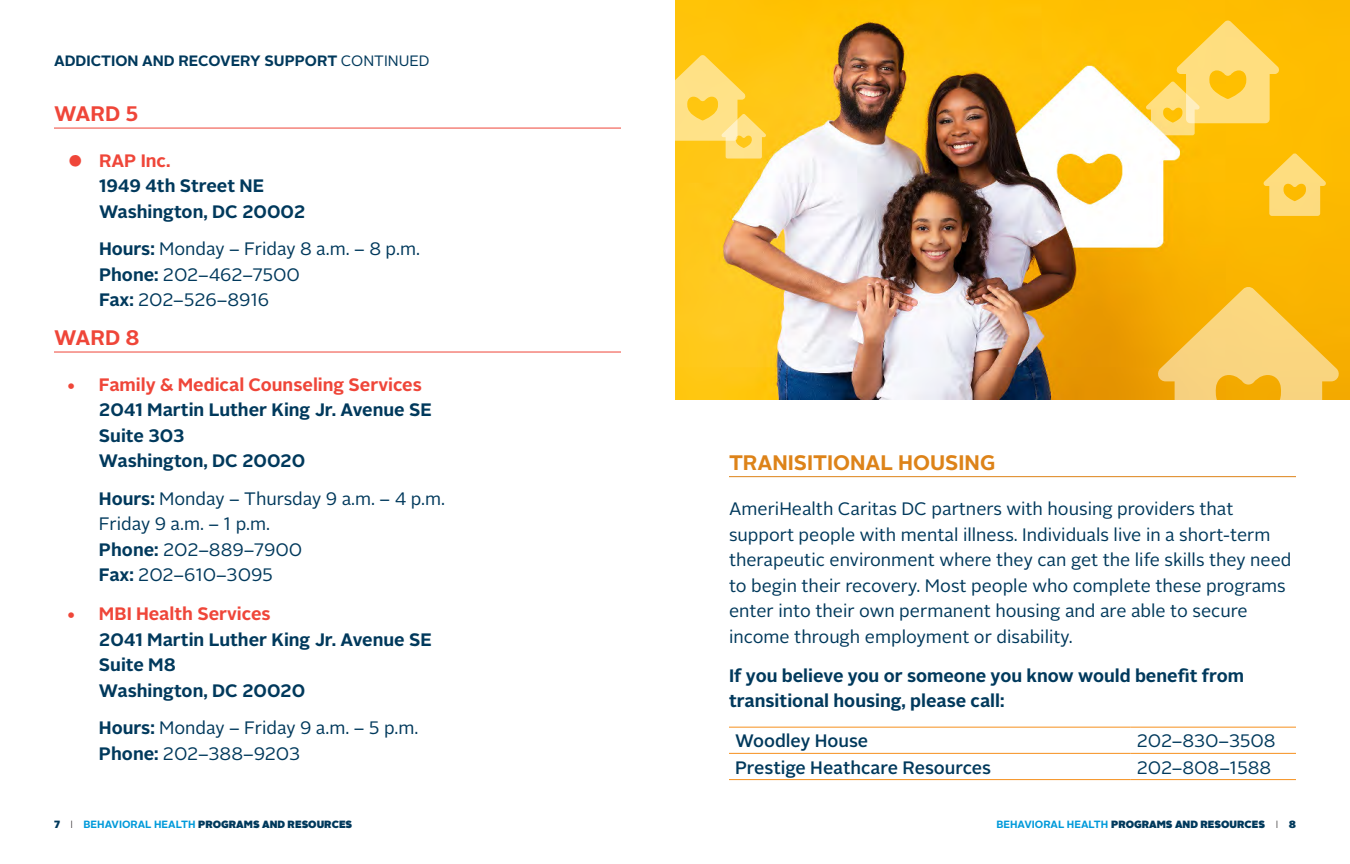
<style>
.page{position:relative;width:1350px;height:864px;background:#fff}
.page>*{position:absolute;margin:0;border:0;box-sizing:border-box;transform-origin:0 0}
.Header_1{font:700 21px "Alright Sans LP";color:#dd8319}
.Header_1-2{font:700 21px "Alright Sans LP";color:#ef4639}
.Body_Copy_2{font:18px/25.5px "Alright Sans LP";color:#00395c}
.Bullet_Level_1{font:700 18px/25.5px "Alright Sans LP";color:#00395c}
.Bullet_Level_1-2{font:18px/25.5px "Alright Sans LP";color:#00395c}
.Body_Copy_2-2{font:700 18px/25.5px "Alright Sans LP";color:#00395c}
.Body_Copy_2-3{font:500 18px "Alright Sans LP";color:#00395c}
.Body_Copy_1{font:700 15px "Alright Sans LP";color:#00395c}
.t1{font:900 10.5px "Alright Sans LP";color:#00395c}
.s1{font-weight:400}
.s2{font-weight:900;font-size:33px;color:#ef4639}
.s3{color:#ef4639}
.s4{font-weight:700}
.s5{font-weight:300;color:#231f20}
.s6{font-weight:700;color:#009ada}
</style>
<div class="page">
<hr style="left:54px;top:128px;width:567px;height:1px;background:#ef4639">
<hr style="left:54px;top:352px;width:567px;height:1px;background:#ef4639">
<img style="left:675px;top:0;width:675px;height:400px">
<hr style="left:729px;top:476px;width:567px;height:1px;background:#dd8319">
<hr style="left:729px;top:727px;width:402px;height:1px;background:#f6911e">
<hr style="left:1131px;top:727px;width:165px;height:1px;background:#f6911e">
<hr style="left:729px;top:753px;width:402px;height:1px;background:#f6911e">
<hr style="left:1131px;top:753px;width:165px;height:1px;background:#f6911e">
<hr style="left:729px;top:779px;width:402px;height:1px;background:#f6911e">
<hr style="left:1131px;top:779px;width:165px;height:1px;background:#f6911e">
<svg style="left:1157px;top:286px;width:182px;height:114px;background:#f7c243"></svg>
<svg style="left:1263px;top:153px;width:63px;height:63px;background:#fdcf4c"></svg>
<svg style="left:1146px;top:20px;width:133px;height:115px;background:#fecf45"></svg>
<svg style="left:675px;top:55px;width:91px;height:104px;background:#fed552"></svg>
<p class="Body_Copy_1" style="left:54px;top:50px;width:377px">ADDICTION AND RECOVERY SUPPORT <span class="s1">CONTINUED</span></p>
<p class="Header_1-2" style="left:54px;top:99px;width:86px">WARD 5</p>
<p class="Bullet_Level_1" style="left:99px;top:148px;width:208px;text-indent:-33px"><span class="s2">•</span> <span class="s3">RAP Inc.<br></span>1949 4th Street NE<br>Washington, DC 20002</p>
<p class="Bullet_Level_1-2" style="left:99px;top:237px;width:323px"><span class="s4">Hours:</span> Monday – Friday 8 a.m. – 8 p.m.<br><span class="s4">Phone:</span> 202–462–7500<br><span class="s4">Fax:</span> 202–526–8916</p>
<p class="Header_1-2" style="left:54px;top:323px;width:87px">WARD 8</p>
<p class="Bullet_Level_1" style="left:99px;top:372px;width:334px;text-indent:-33px"><span class="s3">• Family &amp; Medical Counseling Services<br></span>2041 Martin Luther King Jr. Avenue SE<br>Suite 303<br>Washington, DC 20020</p>
<p class="Bullet_Level_1-2" style="left:99px;top:486px;width:348px"><span class="s4">Hours:</span> Monday – Thursday 9 a.m. – 4 p.m.<br>Friday 9 a.m. – 1 p.m.<br><span class="s4">Phone:</span> 202–889–7900<br><span class="s4">Fax:</span> 202–610–3095</p>
<p class="Bullet_Level_1" style="left:99px;top:601px;width:334px;text-indent:-33px"><span class="s3">• MBI Health Services<br></span>2041 Martin Luther King Jr. Avenue SE<br>Suite M8<br>Washington, DC 20020</p>
<p class="Bullet_Level_1-2" style="left:99px;top:715px;width:321px"><span class="s4">Hours:</span> Monday – Friday 9 a.m. – 5 p.m.<br><span class="s4">Phone:</span> 202–388–9203</p>
<p class="Header_1" style="left:729px;top:447px;width:268px">TRANISITIONAL HOUSING</p>
<p class="Body_Copy_2" style="left:729px;top:497px;width:564px">AmeriHealth Caritas DC partners with housing providers that support people with mental illness. Individuals live in a short-term therapeutic environment where they can get the life skills they need to begin their recovery. Most people who complete these programs enter into their own permanent housing and are able to secure income through employment or disability.</p>
<p class="Body_Copy_2-2" style="left:729px;top:663px;width:517px">If you believe you or someone you know would benefit from transitional housing, please call:</p>
<p class="Body_Copy_2-3" style="left:735px;top:729px;width:135px">Woodley House</p>
<p class="Body_Copy_2" style="left:1137px;top:729px;width:140px">202–830–3508</p>
<p class="Body_Copy_2-3" style="left:735px;top:755px;width:258px">Prestige Heathcare Resources</p>
<p class="Body_Copy_2" style="left:1137px;top:755px;width:136px">202–808–1588</p>
<p class="t1" style="left:54px;top:816px;width:300px">7 <span class="s5">I</span> <span class="s6">BEHAVIORAL HEALTH</span> PROGRAMS AND RESOURCES</p>
<p class="t1" style="left:996px;top:816px;width:301px"><span class="s6">BEHAVIORAL HEALTH</span> PROGRAMS AND RESOURCES <span class="s5">I</span> 8</p>
</div>
